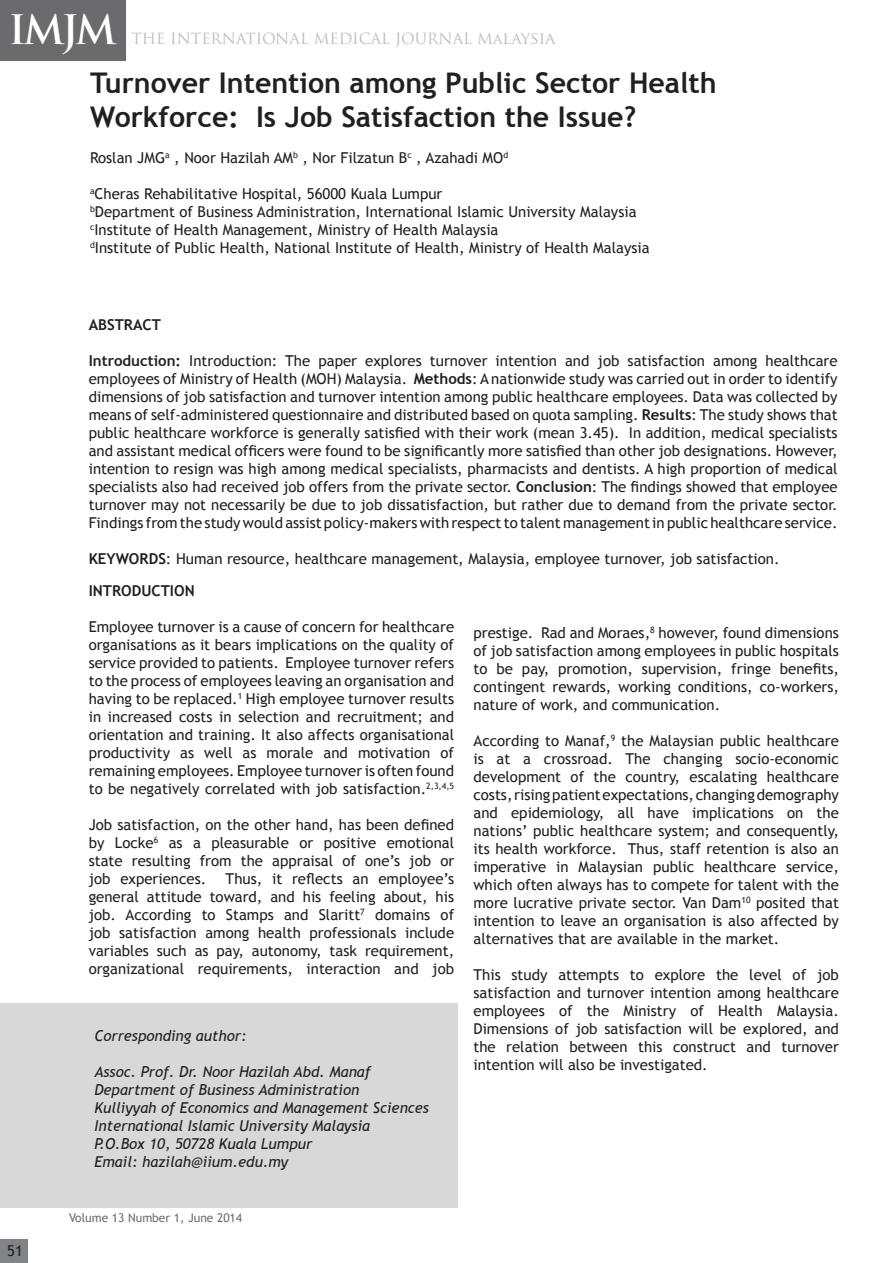
<style>
.page{position:relative;width:893px;height:1263px;background:#fff}
.page>*{position:absolute;margin:0;border:0;box-sizing:border-box;transform-origin:0 0}
.t1{font:700 39.6px "Trajan Pro";color:#fff}
.t2{font:700 28.5px "Trebuchet MS";color:#231f20}
.t3{font:15px/18px "Trebuchet MS";color:#231f20;text-align:justify}
.t4{font:italic 15px "Trebuchet MS";color:#231f20}
.t5{font:15px "Trajan Pro";color:#bcbdc0}
.t6{font:700 15px "Trebuchet MS";color:#231f20}
.t7{font:12px "Trebuchet MS";color:#6c6d70}
.s1{font-size:16.5px}
.s2{font-weight:700}
</style>
<div class="page">
<div style="left:0;top:1240px;width:27px;height:23px;background:#818386"></div>
<div style="left:0;top:0;width:125px;height:61px;background:#6b6b6e"></div>
<div style="left:0;top:1003px;width:457px;height:204px;background:#d8d8d8"></div>
<h1 class="t1" style="left:9px;top:5px;width:110px">IMJM</h1>
<p class="t2" style="left:90px;top:65px;width:628px">Turnover Intention among Public Sector Health</p>
<p class="t2" style="left:90px;top:99px;width:548px">Workforce: Is Job Satisfaction the Issue?</p>
<p class="t3" style="left:90px;top:149px;width:420px">Roslan JMG<sup>a</sup> , Noor Hazilah AM<sup>b</sup> , Nor Filzatun B<sup>c</sup> , Azahadi MO<sup>d</sup></p>
<p class="t3" style="left:90px;top:185px;width:354px"><sup>a</sup>Cheras Rehabilitative Hospital, 56000 Kuala Lumpur</p>
<p class="t3" style="left:90px;top:203px;width:548px"><sup>b</sup>Department of Business Administration, International Islamic University Malaysia</p>
<p class="t3" style="left:90px;top:221px;width:410px"><sup>c</sup>Institute of Health Management, Ministry of Health Malaysia</p>
<p class="t3" style="left:90px;top:239px;width:561px"><sup>d</sup>Institute of Public Health, National Institute of Health, Ministry of Health Malaysia</p>
<p class="t5" style="left:131px;top:29px;width:426px">THE INTERNATIONAL MEDICAL JOURNAL Ma<span class="s1">laysia</span></p>
<p class="t6" style="left:89px;top:315px;width:74px">ABSTRACT</p>
<p class="t3" style="left:89px;top:351px;width:750px"><span class="s2">Introduction:</span> Introduction: The paper explores turnover intention and job satisfaction among healthcare employees of Ministry of Health (MOH) Malaysia. <span class="s2">Methods</span>: A nationwide study was carried out in order to identify dimensions of job satisfaction and turnover intention among public healthcare employees. Data was collected by means of self-administered questionnaire and distributed based on quota sampling. <span class="s2">Results</span>: The study shows that public healthcare workforce is generally satisfied with their work (mean 3.45). In addition, medical specialists and assistant medical officers were found to be significantly more satisfied than other job designations. However, intention to resign was high among medical specialists, pharmacists and dentists. A high proportion of medical specialists also had received job offers from the private sector. <span class="s2">Conclusion</span>: The findings showed that employee turnover may not necessarily be due to job dissatisfaction, but rather due to demand from the private sector.<br>Findings from the study would assist policy-makers with respect to talent management in public healthcare service.</p>
<p class="t3" style="left:89px;top:549px;width:692px"><span class="s2">KEYWORDS</span>: Human resource, healthcare management, Malaysia, employee turnover, job satisfaction.</p>
<p class="t3" style="left:7px;top:1242px;width:17px">51</p>
<p class="t6" style="left:89px;top:581px;width:107px">INTRODUCTION</p>
<p class="t3" style="left:89px;top:618px;width:367px">Employee turnover is a cause of concern for healthcare organisations as it bears implications on the quality of service provided to patients. Employee turnover refers to the process of employees leaving an organisation and having to be replaced.<sup>1</sup> High employee turnover results in increased costs in selection and recruitment; and orientation and training. It also affects organisational productivity as well as morale and motivation of remaining employees. Employee turnover is often found to be negatively correlated with job satisfaction.<sup>2,3,4,5</sup></p>
<p class="t3" style="left:89px;top:816px;width:367px">Job satisfaction, on the other hand, has been defined by Locke<sup>6</sup> as a pleasurable or positive emotional state resulting from the appraisal of one’s job or job experiences.</p>
<p class="t3" style="left:89px;top:870px;width:367px;text-indent:137px">Thus, it reflects an employee’s general attitude toward, and his feeling about, his job. According to Stamps and Slaritt<sup>7</sup> domains of job satisfaction among health professionals include variables such as pay, autonomy, task requirement, organizational requirements, interaction and job</p>
<p class="t4" style="left:94px;top:1026px;width:154px">Corresponding author:</p>
<p class="t4" style="left:94px;top:1062px;width:278px">Assoc. Prof. Dr. Noor Hazilah Abd. Manaf</p>
<p class="t4" style="left:94px;top:1080px;width:267px">Department of Business Administration</p>
<p class="t4" style="left:94px;top:1098px;width:336px">Kulliyyah of Economics and Management Sciences</p>
<p class="t4" style="left:94px;top:1116px;width:277px">International Islamic University Malaysia</p>
<p class="t4" style="left:94px;top:1134px;width:219px">P.O.Box 10, 50728 Kuala Lumpur</p>
<p class="t4" style="left:94px;top:1152px;width:195px">Email: hazilah@iium.edu.my</p>
<p class="t7" style="left:69px;top:1211px;width:175px">Volume 13 Number 1, June 2014</p>
<p class="t3" style="left:473px;top:624px;width:367px">prestige. Rad and Moraes,<sup>8</sup> however, found dimensions of job satisfaction among employees in public hospitals to be pay, promotion, supervision, fringe benefits, contingent rewards, working conditions, co-workers, nature of work, and communication.</p>
<p class="t3" style="left:473px;top:732px;width:367px">According to Manaf,<sup>9</sup> the Malaysian public healthcare is at a crossroad. The changing socio-economic development of the country, escalating healthcare costs, rising patient expectations, changing demography and epidemiology, all have implications on the nations’ public healthcare system; and consequently, its health workforce. Thus, staff retention is also an imperative in Malaysian public healthcare service, which often always has to compete for talent with the more lucrative private sector. Van Dam<sup>10</sup> posited that intention to leave an organisation is also affected by alternatives that are available in the market.</p>
<p class="t3" style="left:473px;top:966px;width:367px">This study attempts to explore the level of job satisfaction and turnover intention among healthcare employees of the Ministry of Health Malaysia.<br>Dimensions of job satisfaction will be explored, and the relation between this construct and turnover intention will also be investigated.</p>
</div>
